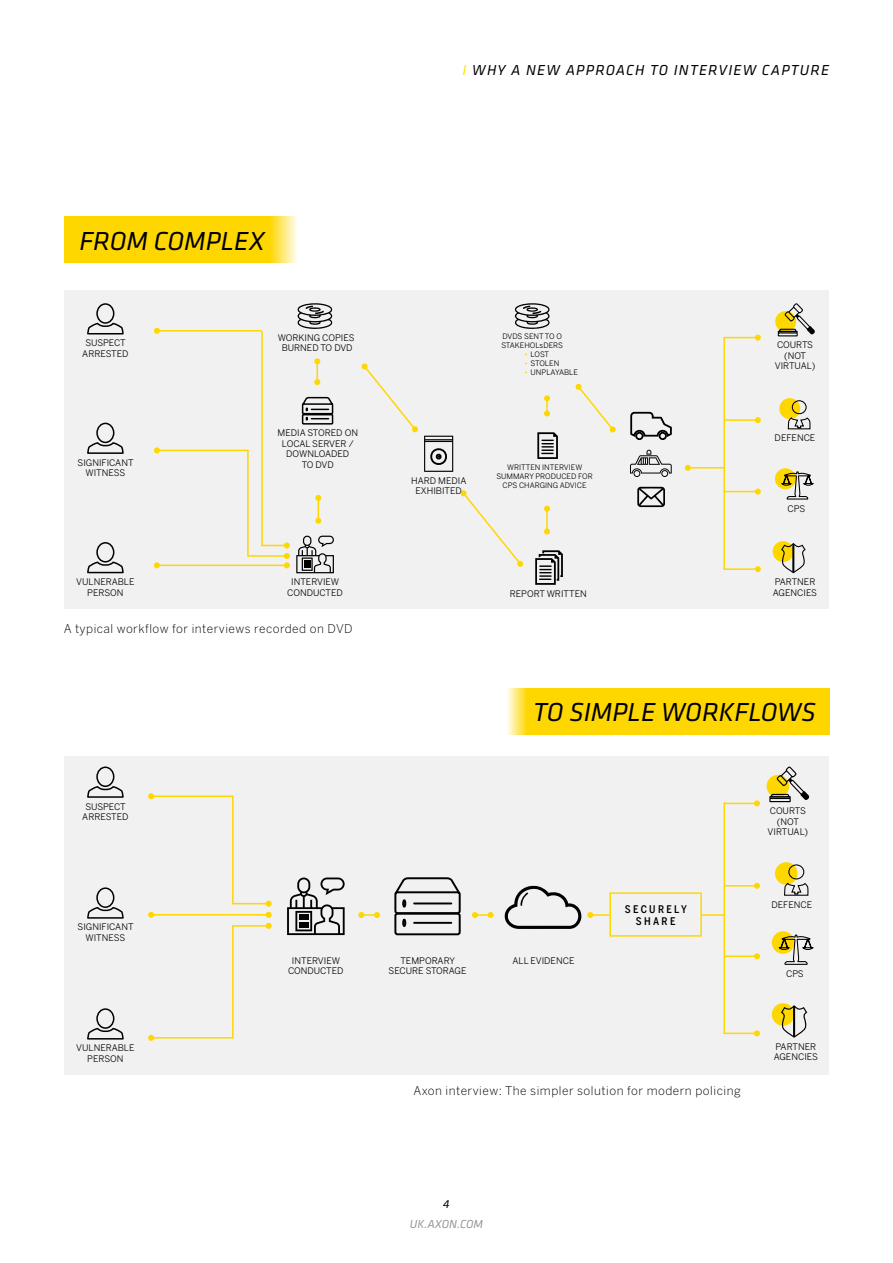
<style>
.page{position:relative;width:893px;height:1263px;background:#fff}
.page>*{position:absolute;margin:0;border:0;box-sizing:border-box;transform-origin:0 0}
.t1{font:italic 27px "Klavika";color:#000}
.t2{font:italic 15px "Klavika";letter-spacing:.08em;color:#000}
.t3{font:300 12px "Benton Sans";letter-spacing:.04em;color:#000}
.t4{font:italic 12px "Klavika";color:#939598}
.t5{font:italic 12px "Klavika";color:#000}
.t6{font:500 10.5px/12px "Benton Sans Condensed";letter-spacing:.225em;color:#000;text-align:center}
.t7{font:9px/10.5px "Benton Sans";color:#000;text-align:center}
.t8{font:7.5px/9px "Benton Sans";color:#000}
.s1{color:#ffe300}
.s2{color:#ffd700}
</style>
<div class="page">
<div style="left:64px;top:216px;width:234px;height:47px;background:#ffd700"></div>
<div style="left:506px;top:688px;width:323px;height:47px;background:#ffd700"></div>
<div style="left:64px;top:755px;width:765px;height:319px;background:#f1f1f2"></div>
<svg style="left:287px;top:877px;width:58px;height:58px"></svg>
<svg style="left:148px;top:793px;width:124px;height:248px"></svg>
<svg style="left:358px;top:912px;width:22px;height:6px"></svg>
<svg style="left:472px;top:912px;width:22px;height:6px"></svg>
<hr style="left:702px;top:914px;width:22px;height:2px;background:#ffd700">
<svg style="left:504px;top:885px;width:105px;height:44px"></svg>
<div style="left:609px;top:892px;width:93px;height:45px;border:2px solid #ffd700"></div>
<hr style="left:723px;top:802px;width:2px;height:232px;background:#ffd700">
<div style="left:767px;top:775px;width:22px;height:22px;background:#ffd700;border-radius:50%"></div>
<svg style="left:769px;top:766px;width:40px;height:36px"></svg>
<div style="left:775px;top:862px;width:22px;height:23px;background:#ffd700;border-radius:50%"></div>
<svg style="left:783px;top:882px;width:26px;height:14px"></svg>
<div style="left:788px;top:864px;width:16px;height:15px;border:1px solid #000;border-radius:50%"></div>
<div style="left:772px;top:931px;width:22px;height:23px;background:#ffd700;border-radius:50%"></div>
<svg style="left:778px;top:931px;width:36px;height:34px"></svg>
<hr style="left:724px;top:1032px;width:33px;height:2px;background:#ffd700">
<svg style="left:754px;top:1030px;width:6px;height:6px"></svg>
<hr style="left:724px;top:955px;width:33px;height:2px;background:#ffd700">
<svg style="left:754px;top:953px;width:6px;height:6px"></svg>
<hr style="left:724px;top:885px;width:33px;height:1px;background:#ffd700">
<svg style="left:754px;top:883px;width:6px;height:6px"></svg>
<hr style="left:724px;top:803px;width:33px;height:1px;background:#ffd700">
<svg style="left:754px;top:800px;width:6px;height:6px"></svg>
<div style="left:772px;top:1003px;width:22px;height:23px;background:#ffd700;border-radius:50%"></div>
<svg style="left:781px;top:1005px;width:26px;height:33px"></svg>
<hr style="left:793px;top:1006px;width:2px;height:31px;background:#000">
<div style="left:394px;top:913px;width:67px;height:22px;border:2px solid #000;border-radius:2px"></div>
<svg style="left:394px;top:877px;width:67px;height:50px"></svg>
<svg style="left:87px;top:1008px;width:37px;height:32px"></svg>
<svg style="left:87px;top:887px;width:37px;height:32px"></svg>
<svg style="left:87px;top:766px;width:37px;height:32px"></svg>
<div style="left:64px;top:290px;width:765px;height:319px;background:#f1f1f2"></div>
<svg style="left:361px;top:363px;width:57px;height:70px"></svg>
<svg style="left:460px;top:490px;width:64px;height:77px"></svg>
<svg style="left:575px;top:383px;width:41px;height:50px"></svg>
<hr style="left:688px;top:467px;width:36px;height:1px;background:#ffd700">
<svg style="left:685px;top:465px;width:6px;height:6px"></svg>
<hr style="left:248px;top:555px;width:39px;height:2px;background:#ffd700">
<hr style="left:157px;top:565px;width:130px;height:1px;background:#ffd700">
<svg style="left:154px;top:562px;width:6px;height:6px"></svg>
<svg style="left:261px;top:542px;width:29px;height:26px"></svg>
<hr style="left:261px;top:331px;width:2px;height:215px;background:#ffd700">
<hr style="left:723px;top:337px;width:2px;height:233px;background:#ffd700">
<hr style="left:247px;top:450px;width:2px;height:107px;background:#ffd700">
<svg style="left:315px;top:495px;width:6px;height:29px"></svg>
<svg style="left:544px;top:395px;width:6px;height:21px"></svg>
<hr style="left:546px;top:509px;width:2px;height:22px;background:#ffd700">
<svg style="left:544px;top:506px;width:6px;height:6px"></svg>
<svg style="left:544px;top:528px;width:6px;height:6px"></svg>
<svg style="left:314px;top:358px;width:6px;height:27px"></svg>
<svg style="left:296px;top:536px;width:38px;height:37px"></svg>
<svg style="left:297px;top:303px;width:36px;height:26px"></svg>
<svg style="left:514px;top:303px;width:36px;height:26px"></svg>
<svg style="left:535px;top:550px;width:28px;height:35px"></svg>
<svg style="left:537px;top:432px;width:21px;height:27px"></svg>
<svg style="left:637px;top:487px;width:28px;height:20px"></svg>
<svg style="left:775px;top:311px;width:21px;height:21px"></svg>
<svg style="left:778px;top:303px;width:37px;height:33px"></svg>
<div style="left:779px;top:398px;width:21px;height:21px;background:#ffd700;border-radius:50%"></div>
<svg style="left:787px;top:416px;width:24px;height:14px"></svg>
<div style="left:792px;top:400px;width:15px;height:14px;border:1px solid #000;border-radius:50%"></div>
<div style="left:775px;top:468px;width:21px;height:21px;background:#ffd700;border-radius:50%"></div>
<svg style="left:780px;top:468px;width:34px;height:32px"></svg>
<hr style="left:725px;top:568px;width:33px;height:2px;background:#ffd700">
<svg style="left:755px;top:566px;width:6px;height:6px"></svg>
<hr style="left:725px;top:491px;width:33px;height:1px;background:#ffd700">
<svg style="left:755px;top:489px;width:6px;height:6px"></svg>
<hr style="left:725px;top:419px;width:33px;height:2px;background:#ffd700">
<svg style="left:755px;top:417px;width:6px;height:6px"></svg>
<hr style="left:725px;top:337px;width:33px;height:1px;background:#ffd700">
<svg style="left:755px;top:335px;width:6px;height:6px"></svg>
<hr style="left:157px;top:330px;width:104px;height:1px;background:#ffd700">
<svg style="left:154px;top:328px;width:6px;height:6px"></svg>
<hr style="left:157px;top:450px;width:91px;height:1px;background:#ffd700">
<svg style="left:154px;top:447px;width:6px;height:6px"></svg>
<svg style="left:87px;top:542px;width:37px;height:32px"></svg>
<svg style="left:87px;top:422px;width:37px;height:32px"></svg>
<svg style="left:87px;top:303px;width:37px;height:32px"></svg>
<div style="left:302px;top:414px;width:31px;height:11px;border:2px solid #000"></div>
<svg style="left:301px;top:396px;width:33px;height:25px"></svg>
<svg style="left:630px;top:412px;width:42px;height:65px"></svg>
<div style="left:773px;top:541px;width:21px;height:21px;background:#ffd700;border-radius:50%"></div>
<svg style="left:781px;top:543px;width:25px;height:30px"></svg>
<hr style="left:792px;top:544px;width:2px;height:28px;background:#000">
<svg style="left:424px;top:436px;width:29px;height:36px"></svg>
<h2 class="t2" style="left:463px;top:61px;width:368px"><span class="s1">I</span> WHY A NEW APPROACH TO INTERVIEW CAPTURE</h2>
<h1 class="t1" style="left:79px;top:224px;width:187px">FROM COMPLEX</h1>
<p class="t7" style="left:82px;top:338px;width:48px">SUSPECT<br>ARRESTED</p>
<p class="t7" style="left:278px;top:332px;width:78px">WORKING COPIES<br>BURNED TO DVD</p>
<p class="t8" style="left:501px;top:332px;width:63px">DVDS SENT TO O<br>STAKEHOLsDERS</p>
<p class="t8" style="left:525px;top:350px;width:26px"><span class="s2">•</span> LOST</p>
<p class="t8" style="left:525px;top:359px;width:36px"><span class="s2">•</span> STOLEN</p>
<p class="t8" style="left:525px;top:368px;width:55px"><span class="s2">•</span> UNPLAYABLE</p>
<p class="t7" style="left:775px;top:340px;width:42px">COURTS (NOT<br>VIRTUAL)</p>
<p class="t7" style="left:78px;top:457px;width:58px">SIGNIFICANT<br>WITNESS</p>
<p class="t7" style="left:278px;top:428px;width:82px">MEDIA STORED ON<br>LOCAL SERVER /<br>DOWNLOADED<br>TO DVD</p>
<p class="t7" style="left:411px;top:475px;width:57px">HARD MEDIA<br>EXHIBITED</p>
<p class="t8" style="left:496px;top:462px;width:98px;text-align:center">WRITTEN INTERVIEW<br>SUMMARY PRODUCED FOR<br>CPS CHARGING ADVICE</p>
<p class="t7" style="left:775px;top:433px;width:42px">DEFENCE</p>
<p class="t7" style="left:787px;top:503px;width:19px">CPS</p>
<p class="t7" style="left:76px;top:576px;width:60px">VULNERABLE<br>PERSON</p>
<p class="t7" style="left:287px;top:576px;width:57px">INTERVIEW<br>CONDUCTED</p>
<p class="t7" style="left:510px;top:588px;width:78px">REPORT WRITTEN</p>
<p class="t7" style="left:773px;top:576px;width:46px;text-align:left">PARTNER<br>AGENCIES</p>
<h3 class="t3" style="left:64px;top:622px;width:290px">A typical workflow for interviews recorded on DVD</h3>
<p class="t7" style="left:82px;top:801px;width:48px">SUSPECT<br>ARRESTED</p>
<p class="t7" style="left:78px;top:922px;width:58px">SIGNIFICANT<br>WITNESS</p>
<h1 class="t1" style="left:533px;top:695px;width:284px">TO SIMPLE WORKFLOWS</h1>
<p class="t6" style="left:625px;top:903px;width:63px">SECURELY<br>SHARE</p>
<p class="t7" style="left:768px;top:806px;width:42px">COURTS (NOT<br>VIRTUAL)</p>
<p class="t7" style="left:771px;top:899px;width:42px">DEFENCE</p>
<p class="t7" style="left:76px;top:1043px;width:60px">VULNERABLE<br>PERSON</p>
<p class="t7" style="left:288px;top:955px;width:57px">INTERVIEW<br>CONDUCTED</p>
<p class="t7" style="left:389px;top:955px;width:79px">TEMPORARY<br>SECURE STORAGE</p>
<p class="t7" style="left:512px;top:955px;width:63px">ALL EVIDENCE</p>
<h3 class="t3" style="left:413px;top:1083px;width:329px">Axon interview: The simpler solution for modern policing</h3>
<p class="t7" style="left:786px;top:969px;width:19px">CPS</p>
<p class="t7" style="left:774px;top:1041px;width:46px;text-align:left">PARTNER<br>AGENCIES</p>
<h3 class="t5" style="left:443px;top:1197px;width:8px">4</h3>
<h3 class="t4" style="left:410px;top:1216px;width:75px">UK.AXON.COM</h3>
</div>
